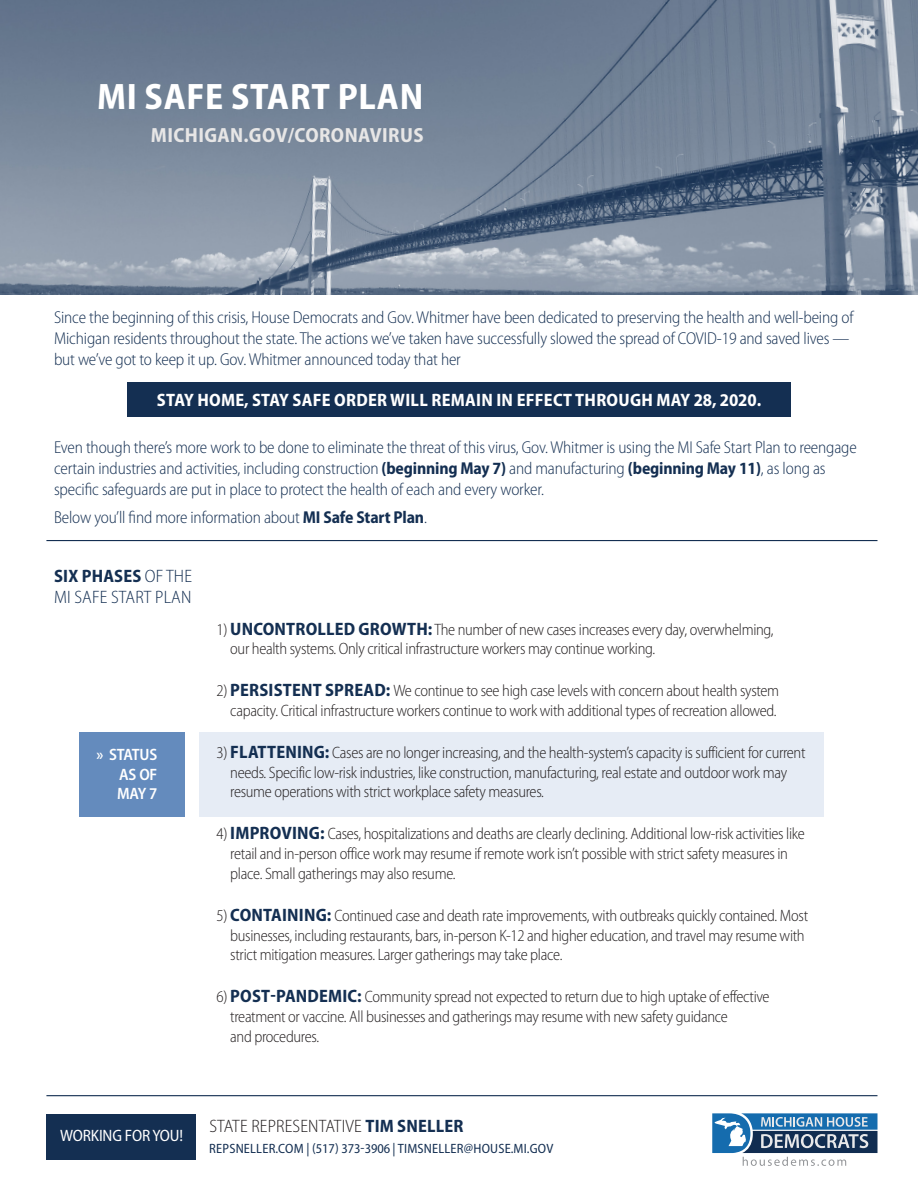
<style>
.page{position:relative;width:918px;height:1188px;background:#fff}
.page>*{position:absolute;margin:0;border:0;box-sizing:border-box;transform-origin:0 0}
.t1{font:700 semi-condensed 37.05px "Myriad Pro";letter-spacing:.02em;color:#fff}
.t2{font:700 semi-condensed 20.55px "Myriad Pro";letter-spacing:.02em;color:#e7e6e6}
.t3{font:700 semi-condensed 18px "Myriad Pro";letter-spacing:.015em;color:#fff}
.t4{font:300 semi-condensed 18px/21.6px "Myriad Pro";letter-spacing:.01em;color:#142f52}
.t5{font:300 semi-condensed 18px "Myriad Pro";letter-spacing:.01em;color:#231f20}
.t6{font:300 semi-condensed 17.25px/21px "Myriad Pro";letter-spacing:-.01em;color:#142f52}
.t7{font:300 semi-condensed 16.5px/19.8px "Myriad Pro";letter-spacing:-.02em;color:#231f20}
.t8{font:600 semi-condensed 16.5px/19.8px "Myriad Pro";letter-spacing:-.01em;color:#fff;text-align:justify}
.t9{font:semi-condensed 16.5px "Myriad Pro";letter-spacing:-.01em;color:#fff}
.t10{font:semi-condensed 13.5px "Myriad Pro";letter-spacing:.015em;color:#142f52}
.s1{font-weight:700}
.s2{font-weight:700;font-size:18px;color:#142f52}
.s3{font-weight:700;color:#142f52}
</style>
<div class="page">
<div style="left:127px;top:382px;width:664px;height:35px;background:#142f52"></div>
<img style="left:0;top:0;width:918px;height:295px">
<div style="left:46px;top:1114px;width:150px;height:46px;background:#142f52"></div>
<hr style="left:46px;top:540px;width:831px;height:1px;background:#142f52">
<hr style="left:46px;top:1095px;width:831px;height:1px;background:#142f52">
<svg style="left:712px;top:1113px;width:166px;height:53px"></svg>
<div style="left:199px;top:732px;width:625px;height:84px;background:#e6ecf5"></div>
<div style="left:79px;top:732px;width:106px;height:84px;background:#648bbd"></div>
<p class="t1" style="left:97px;top:76px;width:328px">MI SAFE START PLAN</p>
<p class="t2" style="left:151px;top:123px;width:274px">MICHIGAN.GOV/CORONAVIRUS</p>
<p class="t6" style="left:54px;top:308px;width:801px">Since the beginning of this crisis, House Democrats and Gov. Whitmer have been dedicated to preserving the health and well-being of<br>Michigan residents throughout the state. The actions we’ve taken have successfully slowed the spread of COVID-19 and saved lives — but we’ve got to keep it up. Gov. Whitmer announced today that her</p>
<p class="t3" style="left:157px;top:390px;width:606px">STAY HOME, STAY SAFE ORDER WILL REMAIN IN EFFECT THROUGH MAY 28, 2020.</p>
<p class="t6" style="left:54px;top:437px;width:804px">Even though there’s more work to be done to eliminate the threat of this virus, Gov. Whitmer is using the MI Safe Start Plan to reengage certain industries and activities, including construction <span class="s1">(beginning May 7)</span> and manufacturing <span class="s1">(beginning May 11)</span>, as long as specific safeguards are put in place to protect the health of each and every worker.</p>
<p class="t6" style="left:54px;top:507px;width:374px">Below you’ll find more information about <span class="s1">MI Safe Start Plan</span>.</p>
<p class="t4" style="left:54px;top:565px;width:139px"><span class="s1">SIX PHASES</span> OF THE<br>MI SAFE START PLAN</p>
<p class="t8" style="left:117px;top:745px;width:42px;text-indent:-21px">» STATUS AS OF MAY 7</p>
<p class="t7" style="left:230px;top:619px;width:545px;text-indent:-14px">1) <span class="s2">UNCONTROLLED GROWTH:</span> The number of new cases increases every day, overwhelming, our health systems. Only critical infrastructure workers may continue working.</p>
<p class="t7" style="left:217px;top:681px;width:564px;text-align:right">2) <span class="s2">PERSISTENT SPREAD:</span> We continue to see high case levels with concern about health system capacity. Critical infrastructure workers continue to work with additional types of recreation allowed.</p>
<p class="t7" style="left:230px;top:743px;width:577px;text-indent:-14px">3) <span class="s2">FLATTENING:</span> Cases are no longer increasing, and the health-system’s capacity is sufficient for current needs. Specific low-risk industries, like construction, manufacturing, real estate and outdoor work may resume operations with strict workplace safety measures.</p>
<p class="t7" style="left:230px;top:824px;width:576px;text-indent:-14px">4) <span class="s2">IMPROVING:</span> Cases, hospitalizations and deaths are clearly declining. Additional low-risk activities like retail and in-person office work may resume if remote work isn’t possible with strict safety measures in place. Small gatherings may also resume.</p>
<p class="t7" style="left:230px;top:906px;width:579px;text-indent:-14px">5) <span class="s2">CONTAINING:</span> Continued case and death rate improvements, with outbreaks quickly contained. Most businesses, including restaurants, bars, in-person K-12 and higher education, and travel may resume with strict mitigation measures. Larger gatherings may take place.</p>
<p class="t7" style="left:230px;top:987px;width:541px;text-indent:-14px">6) <span class="s2">POST-PANDEMIC:</span> Community spread not expected to return due to high uptake of effective treatment or vaccine. All businesses and gatherings may resume with new safety guidance<br>and procedures.</p>
<p class="t9" style="left:60px;top:1126px;width:125px">WORKING FOR YOU!</p>
<p class="t5" style="left:209px;top:1117px;width:256px">STATE REPRESENTATIVE <span class="s3">TIM SNELLER</span></p>
<p class="t10" style="left:209px;top:1141px;width:346px">REPSNELLER.COM | (517) 373-3906 | TIMSNELLER@HOUSE.MI.GOV</p>
</div>
